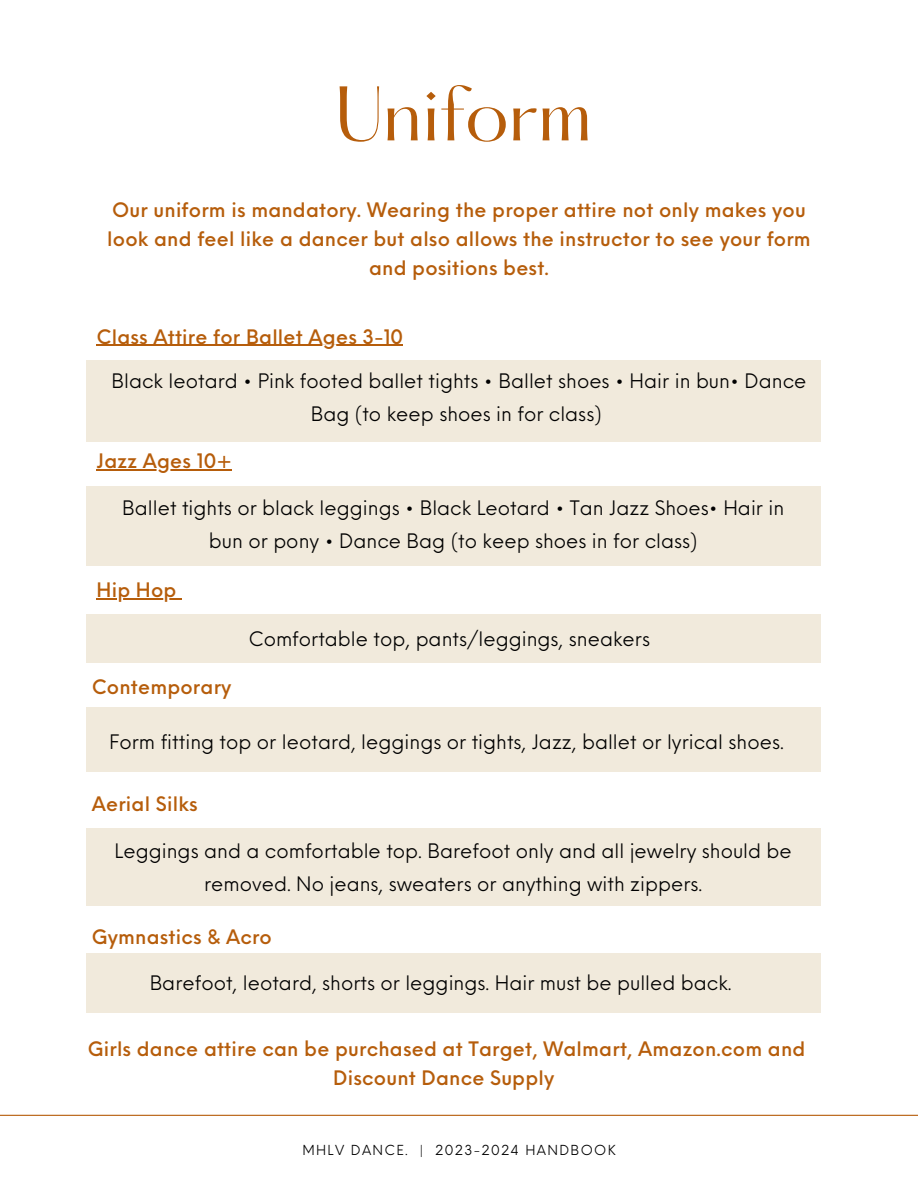
<style>
.page{position:relative;width:918px;height:1188px;background:#fff}
.page>*{position:absolute;margin:0;border:0;box-sizing:border-box;transform-origin:0 0}
.t1{font:67.5px "Hatton";color:#b65d0b}
.t2{font:19.5px/32.7px "Neue Einstellung";color:#000;text-align:center}
.t3{font:500 19.5px/29.2px "Neue Einstellung";letter-spacing:.01em;color:#b65d0b;text-align:center}
.t4{font:13.5px "Neue Einstellung";letter-spacing:.1em;color:#000}
</style>
<div class="page">
<div style="left:86px;top:360px;width:734px;height:82px;background:#f1eadc"></div>
<div style="left:86px;top:486px;width:734px;height:80px;background:#f1eadc"></div>
<div style="left:86px;top:708px;width:734px;height:64px;background:#f1eadc"></div>
<div style="left:86px;top:615px;width:734px;height:48px;background:#f1eadc"></div>
<div style="left:86px;top:828px;width:734px;height:77px;background:#f1eadc"></div>
<hr style="left:97px;top:345px;width:306px;height:1px;background:#b65d0b">
<hr style="left:97px;top:598px;width:80px;height:1px;background:#b65d0b">
<hr style="left:97px;top:469px;width:135px;height:1px;background:#b65d0b">
<hr style="left:0;top:1115px;width:918px;height:1px;background:#b65d0b">
<div style="left:86px;top:954px;width:734px;height:59px;background:#f1eadc"></div>
<p class="t1" style="left:336px;top:82px;width:258px">Uniform</p>
<p class="t3" style="left:107px;top:193px;width:705px">Our uniform is mandatory. Wearing the proper attire not only makes you look and feel like a dancer but also allows the instructor to see your form and positions best.</p>
<p class="t3" style="left:97px;top:320px;width:308px">Class Attire for Ballet Ages 3-10</p>
<p class="t2" style="left:112px;top:363px;width:696px">Black leotard • Pink footed ballet tights • Ballet shoes • Hair in bun• Dance<br>Bag (to keep shoes in for class)</p>
<p class="t3" style="left:97px;top:445px;width:137px">Jazz Ages 10+</p>
<p class="t2" style="left:122px;top:490px;width:663px">Ballet tights or black leggings • Black Leotard • Tan Jazz Shoes• Hair in bun or pony • Dance Bag (to keep shoes in for class)</p>
<p class="t3" style="left:97px;top:574px;width:81px">Hip Hop</p>
<p class="t3" style="left:92px;top:670px;width:141px">Contemporary</p>
<p class="t2" style="left:248px;top:620px;width:403px">Comfortable top, pants/leggings, sneakers</p>
<p class="t2" style="left:109px;top:724px;width:676px">Form fitting top or leotard, leggings or tights, Jazz, ballet or lyrical shoes.</p>
<p class="t3" style="left:92px;top:788px;width:107px">Aerial Silks</p>
<p class="t2" style="left:115px;top:833px;width:679px">Leggings and a comfortable top. Barefoot only and all jewelry should be removed. No jeans, sweaters or anything with zippers.</p>
<p class="t3" style="left:92px;top:920px;width:182px">Gymnastics &amp; Acro</p>
<p class="t2" style="left:150px;top:965px;width:584px">Barefoot, leotard, shorts or leggings. Hair must be pulled back.</p>
<p class="t3" style="left:88px;top:1032px;width:719px">Girls dance attire can be purchased at Target, Walmart, Amazon.com and<br>Discount Dance Supply</p>
<p class="t4" style="left:302px;top:1138px;width:315px">MHLV DANCE. | 2023-2024 HANDBOOK</p>
</div>
